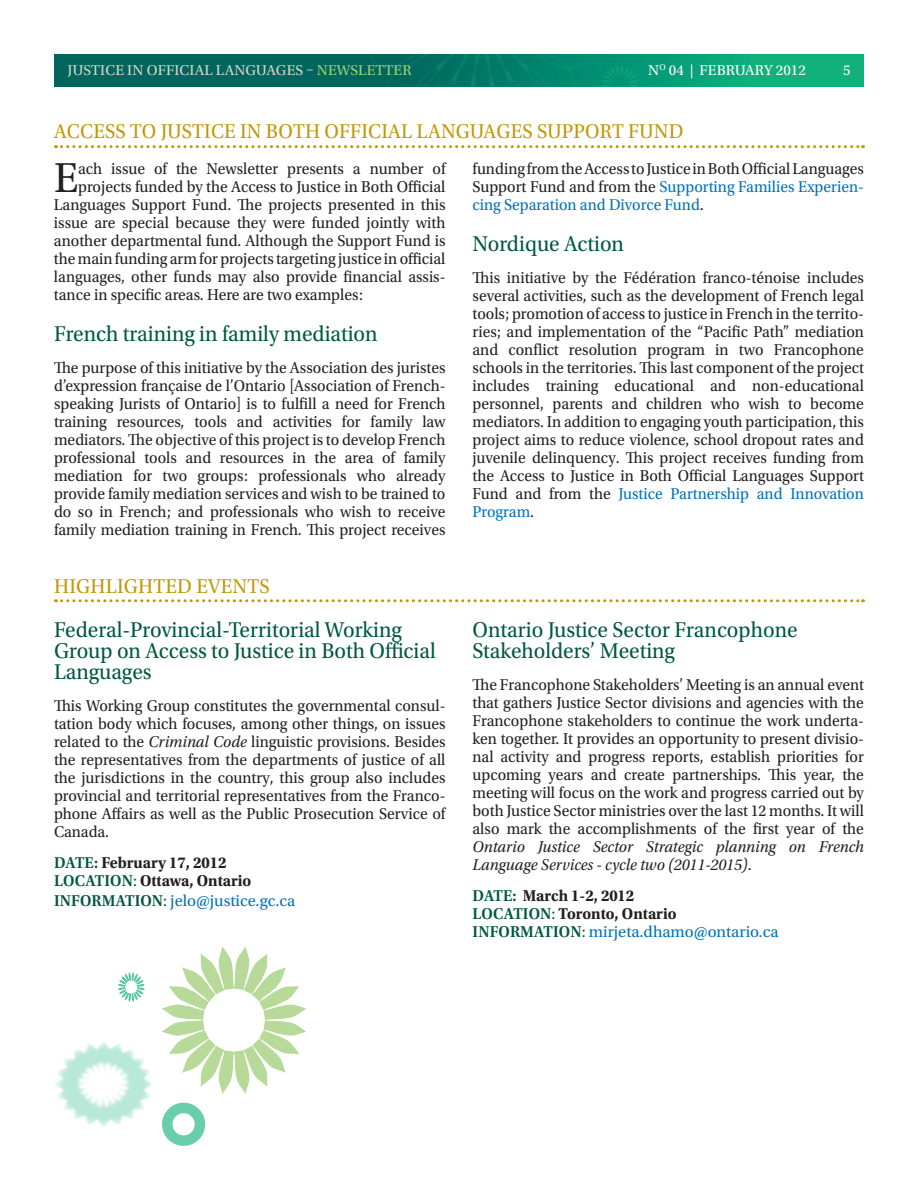
<style>
.page{position:relative;width:918px;height:1188px;background:#fff}
.page>*{position:absolute;margin:0;border:0;box-sizing:border-box;transform-origin:0 0}
.t1{font:44.1px "Utopia Std";color:#231f20;scale:.95 1}
.t2{font:22.5px/21px "Utopia Std";color:#005840;scale:.95 1}
.t3{font:21px "Utopia Std";letter-spacing:.01em;color:#c29807;scale:.95 1}
.t4{font:16.5px/18px "Utopia Std";color:#231f20;text-align:justify;scale:.95 1}
.t5{font:italic 16.5px/18px "Utopia Std";color:#231f20;scale:.95 1}
.t6{font:700 16.5px/18px "Utopia Std";color:#231f20;scale:.95 1}
.t7{font:600 16.5px/18px "Utopia Std";color:#005840;scale:.95 1}
.t8{font:16.5px "Utopia Std";color:#0072bc}
.t9{font:15px "Utopia Std";color:#d9d7c8}
.t10{font:15px "Utopia Std";color:#fff}
.t11{font:15px "Utopia Std";letter-spacing:.01em;color:#a1d076}
.s1{color:#d9d7c8}
.s2{color:#0072bc}
.s3{font-style:italic}
.s4{font-weight:600;color:#005840}
.s5{font-weight:400;color:#005840}
.s6{color:#005840}
.s7{font-style:normal}
.s8{font-weight:700;color:#231f20}
</style>
<div class="page">
<svg style="left:54px;top:54px;width:810px;height:32px;background:#058269"></svg>
<svg style="left:364px;top:54px;width:278px;height:32px;background:#007d69"></svg>
<svg style="left:56px;top:145px;width:807px;height:3px"></svg>
<svg style="left:56px;top:599px;width:807px;height:3px"></svg>
<svg style="left:55px;top:1041px;width:96px;height:86px"></svg>
<div style="left:162px;top:1103px;width:43px;height:43px;border:10px solid #13b27b;border-radius:50%"></div>
<svg style="left:117px;top:972px;width:28px;height:30px"></svg>
<svg style="left:162px;top:946px;width:144px;height:148px"></svg>
<p class="t9" style="left:68px;top:62px;width:25px">Justice</p>
<p class="t9" style="left:127px;top:62px;width:29px">in official</p>
<p class="t9" style="left:216px;top:62px;width:11px">lan</p>
<p class="t11" style="left:246px;top:62px;width:115px"><span class="s1">guages –</span> newslette</p>
<p class="t11" style="left:402px;top:62px;width:11px">r</p>
<p class="t10" style="left:648px;top:62px;width:159px">N<sup>o</sup> 04 | february 2012</p>
<p class="t10" style="left:843px;top:62px;width:9px">5</p>
<p class="t3" style="left:54px;top:120px;width:664px">ACCESS TO JUSTICE IN BOTH OFFICIAL LANGUAGES SUPPORT FUND</p>
<h1 class="t1" style="left:54px;top:154px;width:27px">E</h1>
<p class="t4" style="left:78px;top:160px;width:388px">ach issue of the Newsletter presents a number of</p>
<p class="t4" style="left:473px;top:160px;width:414px">funding from the Access to Justice in Both Official Languages Support Fund and from the <span class="s2">Supporting Families Experien&shy;cing Separation and Divorce Fund</span>.</p>
<h2 class="t2" style="left:472px;top:234px;width:161px">Nordique Action</h2>
<p class="t4" style="left:472px;top:269px;width:414px">This initiative by the Fédération franco-ténoise includes several activities, such as the development of French legal tools; promotion of access to justice in French in the territo&shy;ries; and implementation of the “Pacific Path” mediation and conflict resolution program in two Francophone schools in the territories. This last component of the project includes training educational and non-educational personnel, parents and children who wish to become mediators. In addition to engaging youth participation, this project aims to reduce violence, school dropout rates and juvenile delinquency. This project receives funding from the Access to Justice in Both Official Languages Support Fund and from the <span class="s2">Justice Partnership and Innovation Program</span>.</p>
<p class="t4" style="left:78px;top:178px;width:388px">projects funded by the Access to Justice in Both Official</p>
<p class="t4" style="left:54px;top:196px;width:414px">Languages Support Fund. The projects presented in this</p>
<p class="t4" style="left:54px;top:214px;width:414px">issue are special because they were funded jointly with</p>
<p class="t4" style="left:54px;top:232px;width:414px">another departmental fund. Although the Support Fund is</p>
<p class="t4" style="left:54px;top:250px;width:414px">the main funding arm for projects targeting justice in official</p>
<p class="t4" style="left:54px;top:268px;width:414px">languages, other funds may also provide financial assis-</p>
<p class="t4" style="left:54px;top:286px;width:327px">tance in specific areas. Here are two examples:</p>
<h2 class="t2" style="left:54px;top:324px;width:342px">French training in family mediation</h2>
<p class="t4" style="left:54px;top:359px;width:414px">The purpose of this initiative by the Association des juristes d’expression française de l’Ontario [Association of French&shy;speaking Jurists of Ontario] is to fulfill a need for French training resources, tools and activities for family law mediators. The objective of this project is to develop French professional tools and resources in the area of family mediation for two groups: professionals who already provide family mediation services and wish to be trained to do so in French; and professionals who wish to receive family mediation training in French. This project receives</p>
<p class="t3" style="left:54px;top:574px;width:228px">HIGHLIGHTED EVENTS</p>
<h2 class="t2" style="left:54px;top:620px;width:403px">Federal-Provincial-Territorial Working<br>Group on Access to Justice in Both Official<br>Languages</h2>
<p class="t4" style="left:54px;top:697px;width:414px">This Working Group constitutes the governmental consul&shy;tation body which focuses, among other things, on issues related to the <span class="s3">Criminal Code</span> linguistic provisions. Besides the representatives from the departments of justice of all the jurisdictions in the country, this group also includes provincial and territorial representatives from the Franco&shy;phone Affairs as well as the Public Prosecution Service of Canada.</p>
<p class="t6" style="left:54px;top:854px;width:183px"><span class="s4">DATE :</span> February 17, 2012<br><span class="s4">LOCATION</span></p>
<p class="t6" style="left:133px;top:872px;width:126px"><span class="s5">:</span> Ottawa, Ontario</p>
<p class="t7" style="left:54px;top:892px;width:18px">INFORMATION</p>
<p class="t8" style="left:163px;top:892px;width:134px"><span class="s6">:</span> jelo@justice.gc.ca</p>
<h2 class="t2" style="left:472px;top:620px;width:344px">Ontario Justice Sector Francophone<br>Stakeholders’ Meeting</h2>
<p class="t4" style="left:472px;top:676px;width:414px">The Francophone Stakeholders’ Meeting is an annual event that gathers Justice Sector divisions and agencies with the Francophone stakeholders to continue the work underta&shy;ken together. It provides an opportunity to present divisio&shy;nal activity and progress reports, establish priorities for upcoming years and create partnerships. This year, the meeting will focus on the work and progress carried out by both Justice Sector ministries over the last 12 months. It will also mark the accomplishments of the first year of the</p>
<p class="t5" style="left:472px;top:838px;width:414px">Ontario Justice Sector Strategic planning on French<br>Language Services - cycle two (2011-2015)<span class="s7">.</span></p>
<p class="t7" style="left:473px;top:887px;width:172px">DATE : <span class="s8">March 1-2, 2012<br></span>LOCATION</p>
<p class="t6" style="left:552px;top:905px;width:133px"><span class="s5">:</span> Toronto, Ontario</p>
<p class="t7" style="left:473px;top:923px;width:18px">INFORMATION</p>
<p class="t8" style="left:582px;top:923px;width:198px"><span class="s6">:</span> mirjeta.dhamo@ontario.ca</p>
</div>
